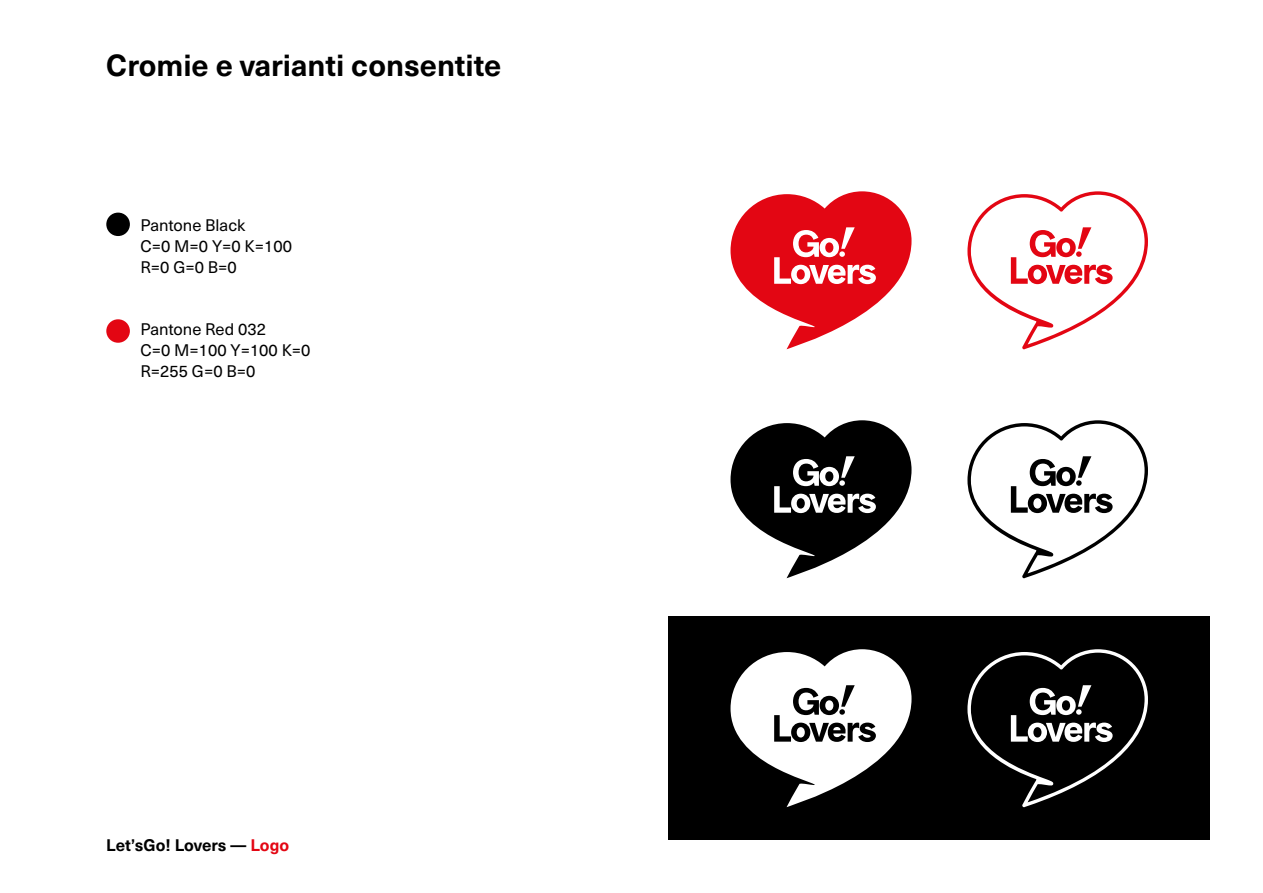
<style>
.page{position:relative;width:1263px;height:893px;background:#fff}
.page>*{position:absolute;margin:0;border:0;box-sizing:border-box;transform-origin:0 0}
.t1{font:700 30px "Neue Haas Unica Pro";color:#000}
.t2{font:16.5px/21px "Neue Haas Unica Pro";color:#000}
.t3{font:700 16.5px "Neue Haas Unica Pro";letter-spacing:-.005em;color:#000}
.s1{color:#e30613}
</style>
<div class="page">
<svg style="left:730px;top:191px;width:181px;height:158px"></svg>
<svg style="left:967px;top:191px;width:181px;height:158px"></svg>
<svg style="left:730px;top:420px;width:181px;height:158px"></svg>
<svg style="left:967px;top:420px;width:181px;height:158px"></svg>
<div style="left:669px;top:617px;width:541px;height:223px;background:#000"></div>
<svg style="left:730px;top:649px;width:181px;height:158px"></svg>
<svg style="left:967px;top:649px;width:181px;height:158px"></svg>
<div style="left:106px;top:213px;width:24px;height:23px;background:#000;border-radius:12px"></div>
<div style="left:106px;top:319px;width:24px;height:24px;background:#e30613;border-radius:12px"></div>
<h1 class="t1" style="left:106px;top:47px;width:397px">Cromie e varianti consentite</h1>
<p class="t2" style="left:140px;top:215px;width:153px">Pantone Black<br>C=0 M=0 Y=0 K=100<br>R=0 G=0 B=0</p>
<p class="t2" style="left:140px;top:319px;width:172px">Pantone Red 032<br>C=0 M=100 Y=100 K=0<br>R=255 G=0 B=0</p>
<p class="t3" style="left:106px;top:835px;width:185px">Let’sGo! Lovers — <span class="s1">Logo</span></p>
</div>
